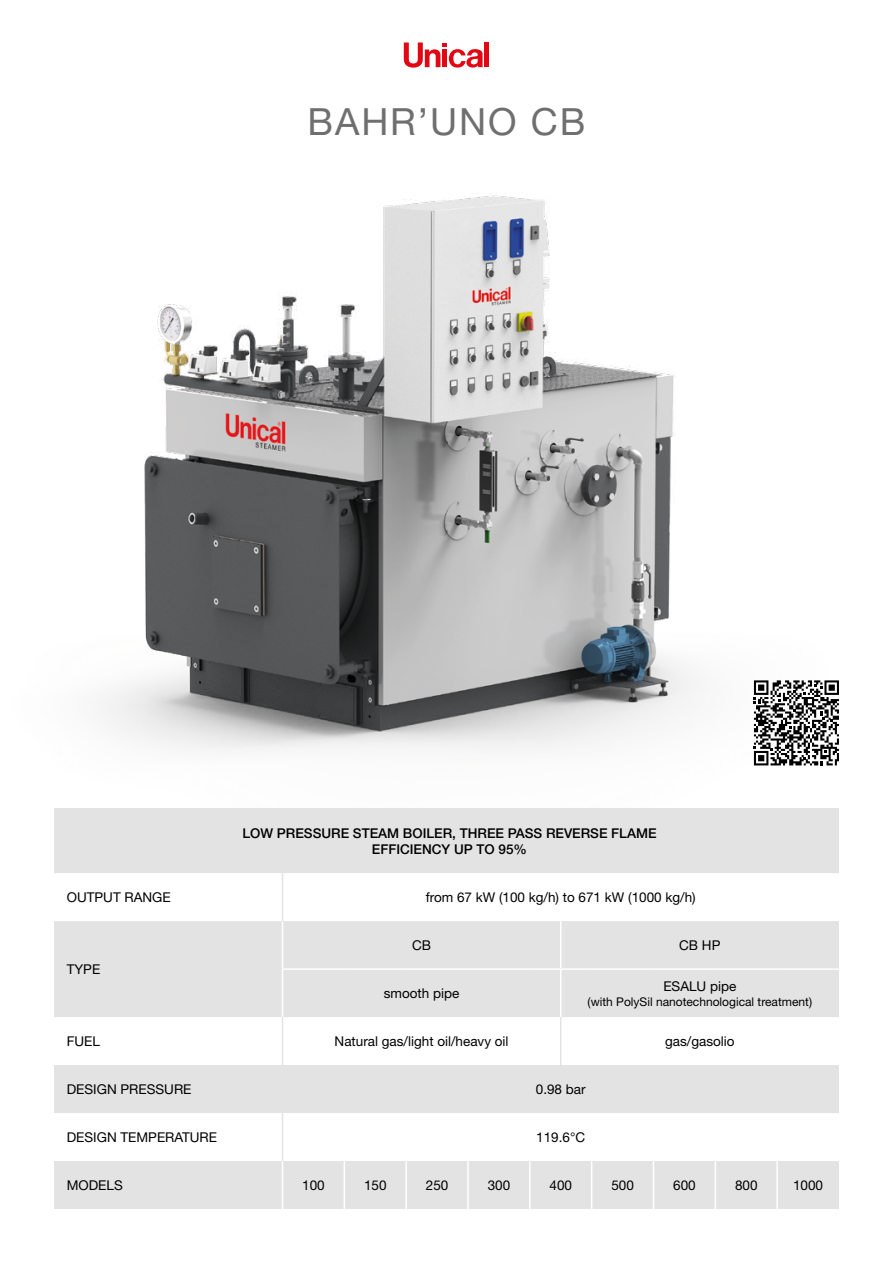
<style>
.page{position:relative;width:893px;height:1263px;background:#fff}
.page>*{position:absolute;margin:0;border:0;box-sizing:border-box;transform-origin:0 0}
.t1{font:37.5px "Helvetica Neue";letter-spacing:.05em;color:#706f6f}
.t2{font:13.5px "Helvetica Neue";color:#000}
.t3{font:500 13.5px/16.2px "Helvetica Neue";color:#000;text-align:center}
.t4{font:12px "Helvetica Neue";color:#000}
</style>
<div class="page">
<img style="left:101px;top:195px;width:736px;height:571px">
<svg style="left:54px;top:808px;width:785px;height:401px;fill:#e3e3e3"></svg>
<hr style="left:282px;top:968px;width:62px;height:2px;background:#fff">
<hr style="left:344px;top:968px;width:62px;height:2px;background:#fff">
<hr style="left:406px;top:968px;width:62px;height:2px;background:#fff">
<hr style="left:468px;top:968px;width:62px;height:2px;background:#fff">
<hr style="left:530px;top:968px;width:31px;height:2px;background:#fff">
<hr style="left:561px;top:968px;width:31px;height:2px;background:#fff">
<hr style="left:592px;top:968px;width:61px;height:2px;background:#fff">
<hr style="left:653px;top:968px;width:62px;height:2px;background:#fff">
<hr style="left:715px;top:968px;width:62px;height:2px;background:#fff">
<hr style="left:777px;top:968px;width:62px;height:2px;background:#fff">
<hr style="left:282px;top:921px;width:1px;height:47px;background:#fff">
<hr style="left:282px;top:970px;width:1px;height:47px;background:#fff">
<hr style="left:282px;top:1161px;width:1px;height:48px;background:#fff">
<hr style="left:344px;top:1161px;width:1px;height:48px;background:#fff">
<hr style="left:405px;top:1161px;width:2px;height:48px;background:#fff">
<hr style="left:467px;top:1161px;width:2px;height:48px;background:#fff">
<hr style="left:529px;top:1161px;width:2px;height:48px;background:#fff">
<hr style="left:591px;top:1161px;width:1px;height:48px;background:#fff">
<hr style="left:653px;top:1161px;width:1px;height:48px;background:#fff">
<hr style="left:715px;top:1161px;width:1px;height:48px;background:#fff">
<hr style="left:776px;top:1161px;width:2px;height:48px;background:#fff">
<hr style="left:282px;top:873px;width:1px;height:48px;background:#e3e3e3">
<hr style="left:282px;top:1017px;width:1px;height:48px;background:#e3e3e3">
<hr style="left:282px;top:1113px;width:1px;height:48px;background:#e3e3e3">
<hr style="left:560px;top:921px;width:1px;height:47px;background:#fff">
<hr style="left:560px;top:970px;width:1px;height:47px;background:#fff">
<hr style="left:560px;top:1017px;width:1px;height:48px;background:#e3e3e3">
<svg style="left:404px;top:43px;width:79px;height:25px"></svg>
<div style="left:442px;top:50px;width:5px;height:17px;background:#e30613"></div>
<hr style="left:485px;top:43px;width:4px;height:24px;background:#e30613">
<svg style="left:754px;top:680px;width:85px;height:85px"></svg>
<h1 class="t1" style="left:308px;top:99px;width:279px">BAHR’UNO CB</h1>
<p class="t3" style="left:242px;top:825px;width:416px">LOW PRESSURE STEAM BOILER, THREE PASS REVERSE FLAME<br>EFFICIENCY UP TO 95%</p>
<p class="t2" style="left:67px;top:890px;width:105px">OUTPUT RANGE</p>
<p class="t2" style="left:426px;top:890px;width:271px">from 67 kW (100 kg/h) to 671 kW (1000 kg/h)</p>
<p class="t2" style="left:67px;top:961px;width:35px">TYPE</p>
<p class="t2" style="left:412px;top:937px;width:20px">CB</p>
<p class="t2" style="left:679px;top:937px;width:43px">CB HP</p>
<p class="t2" style="left:384px;top:985px;width:77px">smooth pipe</p>
<p class="t2" style="left:663px;top:978px;width:75px">ESALU pipe</p>
<p class="t4" style="left:588px;top:994px;width:226px">(with PolySil nanotechnological treatment)</p>
<p class="t2" style="left:67px;top:1033px;width:35px">FUEL</p>
<p class="t2" style="left:335px;top:1033px;width:175px">Natural gas/light oil/heavy oil</p>
<p class="t2" style="left:665px;top:1033px;width:71px">gas/gasolio</p>
<p class="t2" style="left:67px;top:1081px;width:126px">DESIGN PRESSURE</p>
<p class="t2" style="left:536px;top:1081px;width:51px">0.98 bar</p>
<p class="t2" style="left:67px;top:1129px;width:152px">DESIGN TEMPERATURE</p>
<p class="t2" style="left:536px;top:1129px;width:50px">119.6°C</p>
<p class="t2" style="left:67px;top:1177px;width:58px">MODELS</p>
<p class="t2" style="left:302px;top:1177px;width:24px">100</p>
<p class="t2" style="left:364px;top:1177px;width:24px">150</p>
<p class="t2" style="left:426px;top:1177px;width:24px">250</p>
<p class="t2" style="left:488px;top:1177px;width:24px">300</p>
<p class="t2" style="left:549px;top:1177px;width:24px">400</p>
<p class="t2" style="left:611px;top:1177px;width:24px">500</p>
<p class="t2" style="left:673px;top:1177px;width:24px">600</p>
<p class="t2" style="left:735px;top:1177px;width:24px">800</p>
<p class="t2" style="left:793px;top:1177px;width:32px">1000</p>
</div>
